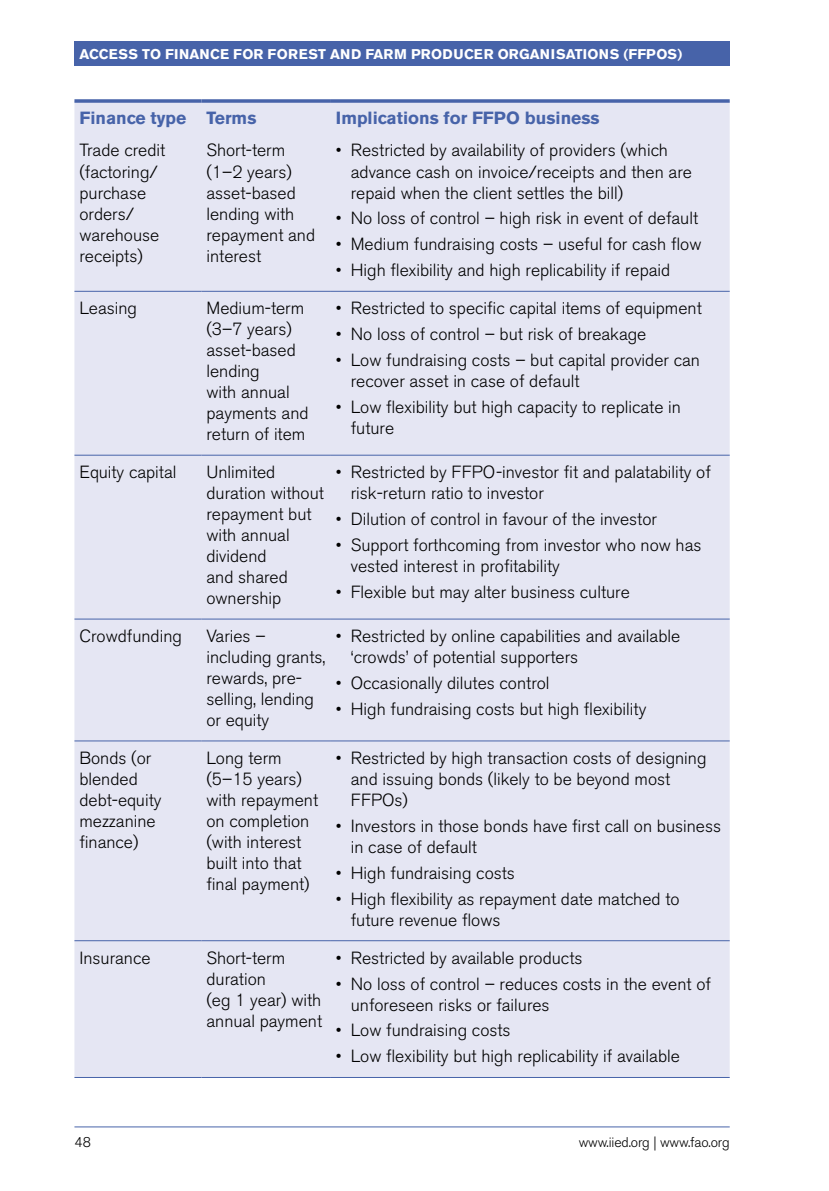
<style>
.page{position:relative;width:829px;height:1191px;background:#fff}
.page>*{position:absolute;margin:0;border:0;box-sizing:border-box;transform-origin:0 0}
.t1{font:300 17.5px/21px "Akzidenz Grotesk BE";color:#000}
.t2{font:700 17.5px "Akzidenz Grotesk BE";color:#4763a9}
.t3{font:700 14px "Akzidenz Grotesk BE";letter-spacing:.01em;color:#fff}
.t4{font:300 14px "Akzidenz Grotesk BE";letter-spacing:-.01em;color:#000}
</style>
<div class="page">
<div style="left:74px;top:41px;width:655px;height:25px;background:#4763a9"></div>
<hr style="left:74px;top:1126px;width:655px;height:1px;background:#4763a9">
<div style="left:74px;top:103px;width:655px;height:974px;background:#e5e6f3"></div>
<hr style="left:74px;top:291px;width:127px;height:1px;background:#4763a9">
<hr style="left:201px;top:291px;width:130px;height:1px;background:#4763a9">
<hr style="left:331px;top:291px;width:398px;height:1px;background:#4763a9">
<hr style="left:74px;top:455px;width:127px;height:1px;background:#4763a9">
<hr style="left:201px;top:455px;width:130px;height:1px;background:#4763a9">
<hr style="left:331px;top:455px;width:398px;height:1px;background:#4763a9">
<hr style="left:74px;top:618px;width:127px;height:1px;background:#4763a9">
<hr style="left:201px;top:618px;width:130px;height:1px;background:#4763a9">
<hr style="left:331px;top:618px;width:398px;height:1px;background:#4763a9">
<hr style="left:74px;top:740px;width:127px;height:1px;background:#4763a9">
<hr style="left:201px;top:740px;width:130px;height:1px;background:#4763a9">
<hr style="left:331px;top:740px;width:398px;height:1px;background:#4763a9">
<hr style="left:74px;top:940px;width:127px;height:1px;background:#4763a9">
<hr style="left:201px;top:940px;width:130px;height:1px;background:#4763a9">
<hr style="left:331px;top:940px;width:398px;height:1px;background:#4763a9">
<hr style="left:74px;top:1077px;width:127px;height:1px;background:#4763a9">
<hr style="left:201px;top:1077px;width:130px;height:1px;background:#4763a9">
<hr style="left:331px;top:1077px;width:398px;height:1px;background:#4763a9">
<svg style="left:74px;top:99px;width:127px;height:4px"></svg>
<svg style="left:201px;top:99px;width:130px;height:4px"></svg>
<svg style="left:331px;top:99px;width:398px;height:4px;background:#5c74b2"></svg>
<p class="t3" style="left:79px;top:46px;width:604px">ACCESS TO FINANCE FOR FOREST AND FARM PRODUCER ORGANISATIONS (FFPOS)</p>
<p class="t2" style="left:79px;top:108px;width:178px">FINANCE TYPE TERMS</p>
<p class="t2" style="left:336px;top:108px;width:265px">IMPLICATIONS FOR FFPO BUSINESS</p>
<p class="t1" style="left:79px;top:140px;width:87px">Trade credit (factoring/ purchase orders/ warehouse receipts)</p>
<p class="t1" style="left:206px;top:140px;width:110px">Short-term (1–2 years) asset-based lending with repayment and interest</p>
<p class="t1" style="left:351px;top:140px;width:342px;text-indent:-15px">• Restricted by availability of providers (which advance cash on invoice/receipts and then are repaid when the client settles the bill)</p>
<p class="t1" style="left:336px;top:208px;width:364px">• No loss of control – high risk in event of default</p>
<p class="t1" style="left:336px;top:234px;width:367px">• Medium fundraising costs – useful for cash flow</p>
<p class="t1" style="left:336px;top:260px;width:336px">• High flexibility and high replicability if repaid</p>
<p class="t1" style="left:79px;top:298px;width:59px">Leasing</p>
<p class="t1" style="left:206px;top:298px;width:104px">Medium-term (3–7 years) asset-based lending<br>with annual payments and return of item</p>
<p class="t1" style="left:336px;top:298px;width:367px">• Restricted to specific capital items of equipment</p>
<p class="t1" style="left:336px;top:324px;width:312px">• No loss of control – but risk of breakage</p>
<p class="t1" style="left:351px;top:350px;width:350px;text-indent:-15px">• Low fundraising costs – but capital provider can recover asset in case of default</p>
<p class="t1" style="left:351px;top:397px;width:332px;text-indent:-15px">• Low flexibility but high capacity to replicate in future</p>
<p class="t1" style="left:79px;top:462px;width:98px">Equity capital</p>
<p class="t1" style="left:206px;top:462px;width:119px">Unlimited duration without repayment but with annual dividend<br>and shared ownership</p>
<p class="t1" style="left:351px;top:462px;width:361px;text-indent:-15px">• Restricted by FFPO-investor fit and palatability of risk-return ratio to investor</p>
<p class="t1" style="left:336px;top:509px;width:322px">• Dilution of control in favour of the investor</p>
<p class="t1" style="left:351px;top:535px;width:352px;text-indent:-15px">• Support forthcoming from investor who now has vested interest in profitability</p>
<p class="t1" style="left:336px;top:582px;width:295px">• Flexible but may alter business culture</p>
<p class="t1" style="left:79px;top:626px;width:104px">Crowdfunding</p>
<p class="t1" style="left:206px;top:626px;width:120px">Varies – including grants, rewards, pre&shy;selling, lending or equity</p>
<p class="t1" style="left:351px;top:626px;width:331px;text-indent:-15px">• Restricted by online capabilities and available ‘crowds’ of potential supporters</p>
<p class="t1" style="left:336px;top:672px;width:215px">• Occasionally dilutes control</p>
<p class="t1" style="left:336px;top:698px;width:312px">• High fundraising costs but high flexibility</p>
<p class="t1" style="left:79px;top:747px;width:84px">Bonds (or blended debt-equity mezzanine finance)</p>
<p class="t1" style="left:206px;top:747px;width:113px">Long term (5–15 years) with repayment on completion (with interest built into that final payment)</p>
<p class="t1" style="left:351px;top:747px;width:357px;text-indent:-15px">• Restricted by high transaction costs of designing and issuing bonds (likely to be beyond most<br>FFPOs)</p>
<p class="t1" style="left:351px;top:815px;width:372px;text-indent:-15px">• Investors in those bonds have first call on business in case of default</p>
<p class="t1" style="left:336px;top:862px;width:180px">• High fundraising costs</p>
<p class="t1" style="left:351px;top:888px;width:330px;text-indent:-15px">• High flexibility as repayment date matched to future revenue flows</p>
<p class="t1" style="left:79px;top:947px;width:73px">Insurance</p>
<p class="t1" style="left:206px;top:947px;width:117px">Short-term duration<br>(eg 1 year) with annual payment</p>
<p class="t1" style="left:336px;top:947px;width:248px">• Restricted by available products</p>
<p class="t1" style="left:351px;top:973px;width:361px;text-indent:-15px">• No loss of control – reduces costs in the event of unforeseen risks or failures</p>
<p class="t1" style="left:336px;top:1020px;width:176px">• Low fundraising costs</p>
<p class="t1" style="left:336px;top:1046px;width:345px">• Low flexibility but high replicability if available</p>
<p class="t4" style="left:74px;top:1134px;width:18px">48</p>
<p class="t4" style="left:578px;top:1134px;width:152px">www.iied.org | www.fao.org</p>
</div>
